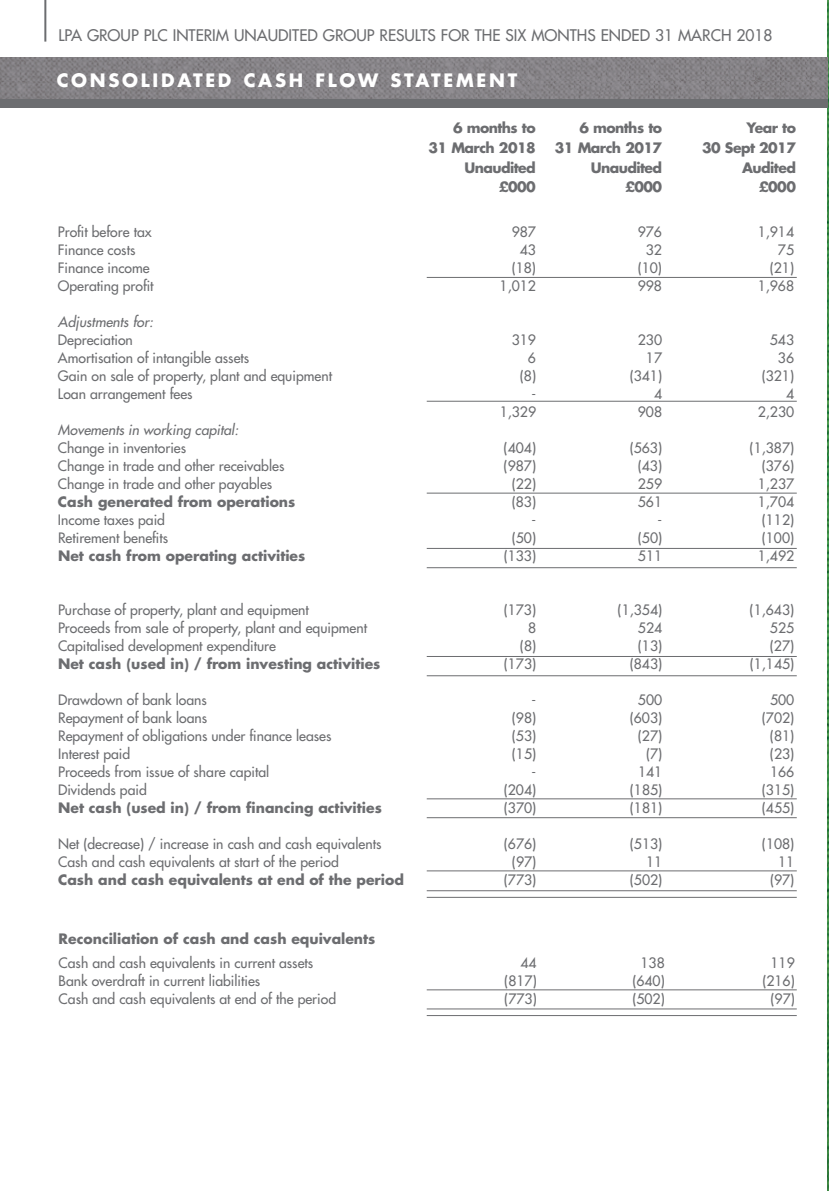
<style>
.page{position:relative;width:829px;height:1191px;background:#fff}
.page>*{position:absolute;margin:0;border:0;box-sizing:border-box;transform-origin:0 0}
.t1{font:700 18px "Futura";letter-spacing:.15em;color:#fff}
.t2{font:15.6px "Futura";color:#6c6d70}
.t3{font:14px "Futura";color:#6c6d70}
.t4{font:700 14px "Futura";color:#6c6d70}
.t5{font:700 14px/19.6px "Futura";letter-spacing:-.04em;color:#6c6d70;text-align:right}
.t6{font:italic 14px "Futura";color:#6c6d70}
</style>
<div class="page">
<img style="left:828px;top:0;width:1px;height:1190px">
<hr style="left:44px;top:0;width:2px;height:42px;background:#6c6d70">
<hr style="left:427px;top:277px;width:370px;height:1px;background:#6c6d70">
<hr style="left:427px;top:401px;width:370px;height:1px;background:#6c6d70">
<hr style="left:427px;top:492px;width:370px;height:1px;background:#6c6d70">
<hr style="left:427px;top:548px;width:370px;height:1px;background:#6c6d70">
<hr style="left:427px;top:567px;width:370px;height:1px;background:#6c6d70">
<hr style="left:427px;top:656px;width:370px;height:1px;background:#6c6d70">
<hr style="left:427px;top:675px;width:370px;height:1px;background:#6c6d70">
<hr style="left:427px;top:798px;width:370px;height:1px;background:#6c6d70">
<hr style="left:427px;top:817px;width:370px;height:1px;background:#6c6d70">
<hr style="left:427px;top:870px;width:370px;height:1px;background:#6c6d70">
<hr style="left:427px;top:890px;width:370px;height:1px;background:#6c6d70">
<hr style="left:427px;top:896px;width:370px;height:1px;background:#6c6d70">
<img style="left:0;top:58px;width:828px;height:41px">
<div style="left:0;top:99px;width:395px;height:8px;background:#6c6d70"></div>
<div style="left:395px;top:99px;width:433px;height:8px;background:#6c6d70"></div>
<hr style="left:427px;top:989px;width:370px;height:1px;background:#6c6d70">
<hr style="left:427px;top:1008px;width:370px;height:1px;background:#6c6d70">
<hr style="left:427px;top:1015px;width:370px;height:1px;background:#6c6d70">
<p class="t2" style="left:59px;top:25px;width:715px">LPA GROUP PLC INTERIM UNAUDITED GROUP RESULTS FOR THE SIX MONTHS ENDED 31 MARCH 2018</p>
<p class="t1" style="left:57px;top:68px;width:462px">CONSOLIDATED CASH FLOW STATEMENT</p>
<p class="t5" style="left:428px;top:118px;width:109px">6 months to<br>31 March 2018<br>Unaudited £000</p>
<p class="t5" style="left:555px;top:118px;width:109px">6 months to<br>31 March 2017<br>Unaudited £000</p>
<p class="t5" style="left:702px;top:118px;width:95px">Year to<br>30 Sept 2017<br>Audited £000</p>
<p class="t3" style="left:58px;top:223px;width:95px">Profit before tax</p>
<p class="t3" style="left:512px;top:223px;width:26px">987</p>
<p class="t3" style="left:638px;top:223px;width:26px">976</p>
<p class="t3" style="left:757px;top:223px;width:38px">1,914</p>
<p class="t3" style="left:58px;top:241px;width:79px">Finance costs</p>
<p class="t3" style="left:520px;top:241px;width:18px">43</p>
<p class="t3" style="left:646px;top:241px;width:18px">32</p>
<p class="t3" style="left:778px;top:241px;width:18px">75</p>
<p class="t3" style="left:58px;top:259px;width:93px">Finance income</p>
<p class="t3" style="left:512px;top:259px;width:26px">(18)</p>
<p class="t3" style="left:638px;top:259px;width:26px">(10)</p>
<p class="t3" style="left:770px;top:259px;width:26px">(21)</p>
<p class="t3" style="left:58px;top:277px;width:97px">Operating profit</p>
<p class="t3" style="left:499px;top:277px;width:38px">1,012</p>
<p class="t3" style="left:638px;top:277px;width:26px">998</p>
<p class="t3" style="left:757px;top:277px;width:38px">1,968</p>
<p class="t6" style="left:58px;top:313px;width:97px">Adjustments for:</p>
<p class="t3" style="left:58px;top:331px;width:76px">Depreciation</p>
<p class="t3" style="left:512px;top:331px;width:26px">319</p>
<p class="t3" style="left:638px;top:331px;width:26px">230</p>
<p class="t3" style="left:770px;top:331px;width:26px">543</p>
<p class="t3" style="left:58px;top:349px;width:193px">Amortisation of intangible assets</p>
<p class="t3" style="left:528px;top:349px;width:10px">6</p>
<p class="t3" style="left:646px;top:349px;width:18px">17</p>
<p class="t3" style="left:778px;top:349px;width:18px">36</p>
<p class="t3" style="left:58px;top:367px;width:276px">Gain on sale of property, plant and equipment</p>
<p class="t3" style="left:520px;top:367px;width:18px">(8)</p>
<p class="t3" style="left:629px;top:367px;width:34px">(341)</p>
<p class="t3" style="left:761px;top:367px;width:34px">(321)</p>
<p class="t3" style="left:58px;top:385px;width:136px">Loan arrangement fees</p>
<p class="t3" style="left:531px;top:385px;width:6px">-</p>
<p class="t3" style="left:654px;top:385px;width:10px">4</p>
<p class="t3" style="left:786px;top:385px;width:10px">4</p>
<p class="t3" style="left:500px;top:403px;width:38px">1,329</p>
<p class="t3" style="left:638px;top:403px;width:26px">908</p>
<p class="t3" style="left:758px;top:403px;width:38px">2,230</p>
<p class="t6" style="left:58px;top:421px;width:182px">Movements in working capital:</p>
<p class="t3" style="left:58px;top:439px;width:130px">Change in inventories</p>
<p class="t3" style="left:504px;top:439px;width:34px">(404)</p>
<p class="t3" style="left:630px;top:439px;width:34px">(563)</p>
<p class="t3" style="left:749px;top:439px;width:46px">(1,387)</p>
<p class="t3" style="left:58px;top:457px;width:228px">Change in trade and other receivables</p>
<p class="t3" style="left:504px;top:457px;width:34px">(987)</p>
<p class="t3" style="left:638px;top:457px;width:26px">(43)</p>
<p class="t3" style="left:762px;top:457px;width:34px">(376)</p>
<p class="t3" style="left:58px;top:475px;width:216px">Change in trade and other payables</p>
<p class="t3" style="left:512px;top:475px;width:26px">(22)</p>
<p class="t3" style="left:638px;top:475px;width:26px">259</p>
<p class="t3" style="left:758px;top:475px;width:38px">1,237</p>
<p class="t4" style="left:58px;top:492px;width:239px">Cash generated from operations</p>
<p class="t3" style="left:512px;top:493px;width:26px">(83)</p>
<p class="t3" style="left:638px;top:493px;width:26px">561</p>
<p class="t3" style="left:758px;top:493px;width:38px">1,704</p>
<p class="t3" style="left:58px;top:511px;width:109px">Income taxes paid</p>
<p class="t3" style="left:531px;top:511px;width:6px">-</p>
<p class="t3" style="left:657px;top:511px;width:6px">-</p>
<p class="t3" style="left:762px;top:511px;width:34px">(112)</p>
<p class="t3" style="left:58px;top:529px;width:112px">Retirement benefits</p>
<p class="t3" style="left:512px;top:529px;width:26px">(50)</p>
<p class="t3" style="left:638px;top:529px;width:26px">(50)</p>
<p class="t3" style="left:762px;top:529px;width:34px">(100)</p>
<p class="t4" style="left:58px;top:546px;width:249px">Net cash from operating activities</p>
<p class="t3" style="left:504px;top:547px;width:34px">(133)</p>
<p class="t3" style="left:638px;top:547px;width:26px">511</p>
<p class="t3" style="left:758px;top:547px;width:38px">1,492</p>
<p class="t3" style="left:58px;top:601px;width:252px">Purchase of property, plant and equipment</p>
<p class="t3" style="left:504px;top:601px;width:34px">(173)</p>
<p class="t3" style="left:617px;top:601px;width:46px">(1,354)</p>
<p class="t3" style="left:749px;top:601px;width:46px">(1,643)</p>
<p class="t3" style="left:58px;top:619px;width:311px">Proceeds from sale of property, plant and equipment</p>
<p class="t3" style="left:528px;top:619px;width:10px">8</p>
<p class="t3" style="left:638px;top:619px;width:26px">524</p>
<p class="t3" style="left:770px;top:619px;width:26px">525</p>
<p class="t3" style="left:58px;top:637px;width:219px">Capitalised development expenditure</p>
<p class="t3" style="left:520px;top:637px;width:18px">(8)</p>
<p class="t3" style="left:638px;top:637px;width:26px">(13)</p>
<p class="t3" style="left:770px;top:637px;width:26px">(27)</p>
<p class="t4" style="left:58px;top:654px;width:324px">Net cash (used in) / from investing activities</p>
<p class="t3" style="left:504px;top:655px;width:34px">(173)</p>
<p class="t3" style="left:630px;top:655px;width:34px">(843)</p>
<p class="t3" style="left:749px;top:655px;width:46px">(1,145)</p>
<p class="t3" style="left:58px;top:691px;width:150px">Drawdown of bank loans</p>
<p class="t3" style="left:531px;top:691px;width:6px">-</p>
<p class="t3" style="left:638px;top:691px;width:26px">500</p>
<p class="t3" style="left:770px;top:691px;width:26px">500</p>
<p class="t3" style="left:58px;top:709px;width:151px">Repayment of bank loans</p>
<p class="t3" style="left:512px;top:709px;width:26px">(98)</p>
<p class="t3" style="left:630px;top:709px;width:34px">(603)</p>
<p class="t3" style="left:762px;top:709px;width:34px">(702)</p>
<p class="t3" style="left:58px;top:727px;width:275px">Repayment of obligations under finance leases</p>
<p class="t3" style="left:512px;top:727px;width:26px">(53)</p>
<p class="t3" style="left:638px;top:727px;width:26px">(27)</p>
<p class="t3" style="left:770px;top:727px;width:26px">(81)</p>
<p class="t3" style="left:58px;top:745px;width:74px">Interest paid</p>
<p class="t3" style="left:512px;top:745px;width:26px">(15)</p>
<p class="t3" style="left:646px;top:745px;width:18px">(7)</p>
<p class="t3" style="left:770px;top:745px;width:26px">(23)</p>
<p class="t3" style="left:58px;top:763px;width:213px">Proceeds from issue of share capital</p>
<p class="t3" style="left:531px;top:763px;width:6px">-</p>
<p class="t3" style="left:638px;top:763px;width:26px">141</p>
<p class="t3" style="left:770px;top:763px;width:26px">166</p>
<p class="t3" style="left:58px;top:781px;width:90px">Dividends paid</p>
<p class="t3" style="left:504px;top:781px;width:34px">(204)</p>
<p class="t3" style="left:630px;top:781px;width:34px">(185)</p>
<p class="t3" style="left:762px;top:781px;width:34px">(315)</p>
<p class="t4" style="left:58px;top:798px;width:325px">Net cash (used in) / from financing activities</p>
<p class="t3" style="left:504px;top:799px;width:34px">(370)</p>
<p class="t3" style="left:630px;top:799px;width:34px">(181)</p>
<p class="t3" style="left:762px;top:799px;width:34px">(455)</p>
<p class="t3" style="left:58px;top:835px;width:325px">Net (decrease) / increase in cash and cash equivalents</p>
<p class="t3" style="left:504px;top:835px;width:34px">(676)</p>
<p class="t3" style="left:630px;top:835px;width:34px">(513)</p>
<p class="t3" style="left:762px;top:835px;width:34px">(108)</p>
<p class="t3" style="left:58px;top:853px;width:282px">Cash and cash equivalents at start of the period</p>
<p class="t3" style="left:512px;top:853px;width:26px">(97)</p>
<p class="t3" style="left:646px;top:853px;width:18px">11</p>
<p class="t3" style="left:778px;top:853px;width:18px">11</p>
<p class="t4" style="left:58px;top:870px;width:347px">Cash and cash equivalents at end of the period</p>
<p class="t3" style="left:504px;top:871px;width:34px">(773)</p>
<p class="t3" style="left:630px;top:871px;width:34px">(502)</p>
<p class="t3" style="left:770px;top:871px;width:26px">(97)</p>
<p class="t4" style="left:59px;top:928px;width:318px">Reconciliation of cash and cash equivalents</p>
<p class="t3" style="left:59px;top:953px;width:256px">Cash and cash equivalents in current assets</p>
<p class="t3" style="left:520px;top:953px;width:18px">44</p>
<p class="t3" style="left:640px;top:953px;width:26px">138</p>
<p class="t3" style="left:770px;top:953px;width:26px">119</p>
<p class="t3" style="left:59px;top:971px;width:203px">Bank overdraft in current liabilities</p>
<p class="t3" style="left:504px;top:971px;width:34px">(817)</p>
<p class="t3" style="left:632px;top:971px;width:34px">(640)</p>
<p class="t3" style="left:762px;top:971px;width:34px">(216)</p>
<p class="t3" style="left:59px;top:989px;width:279px">Cash and cash equivalents at end of the period</p>
<p class="t3" style="left:504px;top:989px;width:34px">(773)</p>
<p class="t3" style="left:632px;top:989px;width:34px">(502)</p>
<p class="t3" style="left:770px;top:989px;width:26px">(97)</p>
</div>
